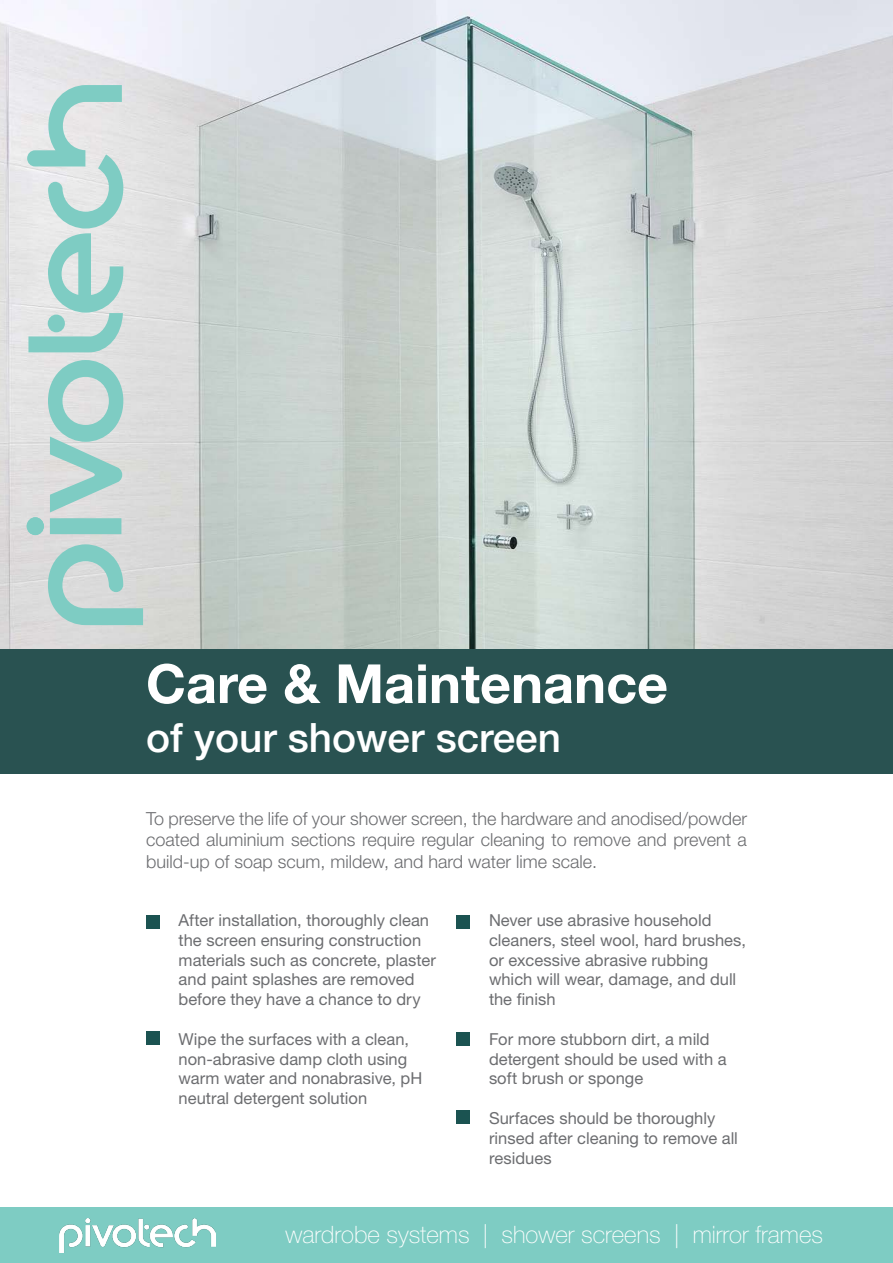
<style>
.page{position:relative;width:893px;height:1263px;background:#fff}
.page>*{position:absolute;margin:0;border:0;box-sizing:border-box;transform-origin:0 0}
.t1{font:700 54px "Helvetica Neue LT Std";color:#fff}
.t2{font:500 40.5px "Helvetica Neue LT Std";color:#fff}
.t3{font:100 24px "Helvetica Neue LT Std";color:#fff}
.t4{font:300 18px/21.6px "Helvetica Neue LT Std";color:#6c6d70;text-align:justify}
.Basic_Headings_SUB{font:16.5px/19.8px "Helvetica Neue LT Std";color:#6c6d70}
</style>
<div class="page">
<div style="left:0;top:1208px;width:893px;height:55px;background:#7eccc3"></div>
<img style="left:0;top:0;width:893px;height:649px">
<div style="left:0;top:649px;width:893px;height:125px;background:#295251"></div>
<img style="left:60px;top:1219px;width:156px;height:33px">
<svg style="left:48px;top:544px;width:95px;height:81px;background:#b1d3cf"></svg>
<svg style="left:27px;top:360px;width:96px;height:175px;background:#b9d7d4"></svg>
<svg style="left:27px;top:85px;width:96px;height:267px;background:#c0ddda"></svg>
<div style="left:146px;top:915px;width:13px;height:14px;background:#1b5351"></div>
<div style="left:146px;top:1031px;width:13px;height:13px;background:#1b5351"></div>
<div style="left:456px;top:915px;width:14px;height:14px;background:#1b5351"></div>
<div style="left:456px;top:1032px;width:14px;height:13px;background:#1b5351"></div>
<div style="left:456px;top:1110px;width:14px;height:13px;background:#1b5351"></div>
<p class="t1" style="left:146px;top:650px;width:524px">Care &amp; Maintenance</p>
<p class="t2" style="left:146px;top:713px;width:416px">of your shower screen</p>
<p class="t4" style="left:146px;top:807px;width:602px">To preserve the life of your shower screen, the hardware and anodised/powder coated aluminium sections require regular cleaning to remove and prevent a build-up of soap scum, mildew, and hard water lime scale.</p>
<p class="Basic_Headings_SUB" style="left:179px;top:910px;width:259px">After installation, thoroughly clean the screen ensuring construction materials such as concrete, plaster and paint splashes are removed before they have a chance to dry</p>
<p class="Basic_Headings_SUB" style="left:179px;top:1029px;width:245px">Wipe the surfaces with a clean, non-abrasive damp cloth using warm water and nonabrasive, pH neutral detergent solution</p>
<p class="Basic_Headings_SUB" style="left:489px;top:910px;width:259px">Never use abrasive household cleaners, steel wool, hard brushes, or excessive abrasive rubbing which will wear, damage, and dull the finish</p>
<p class="Basic_Headings_SUB" style="left:489px;top:1029px;width:239px">For more stubborn dirt, a mild detergent should be used with a soft brush or sponge</p>
<p class="Basic_Headings_SUB" style="left:489px;top:1108px;width:250px">Surfaces should be thoroughly rinsed after cleaning to remove all residues</p>
<p class="t3" style="left:286px;top:1221px;width:539px">wardrobe systems | shower screens | mirror frames</p>
</div>
